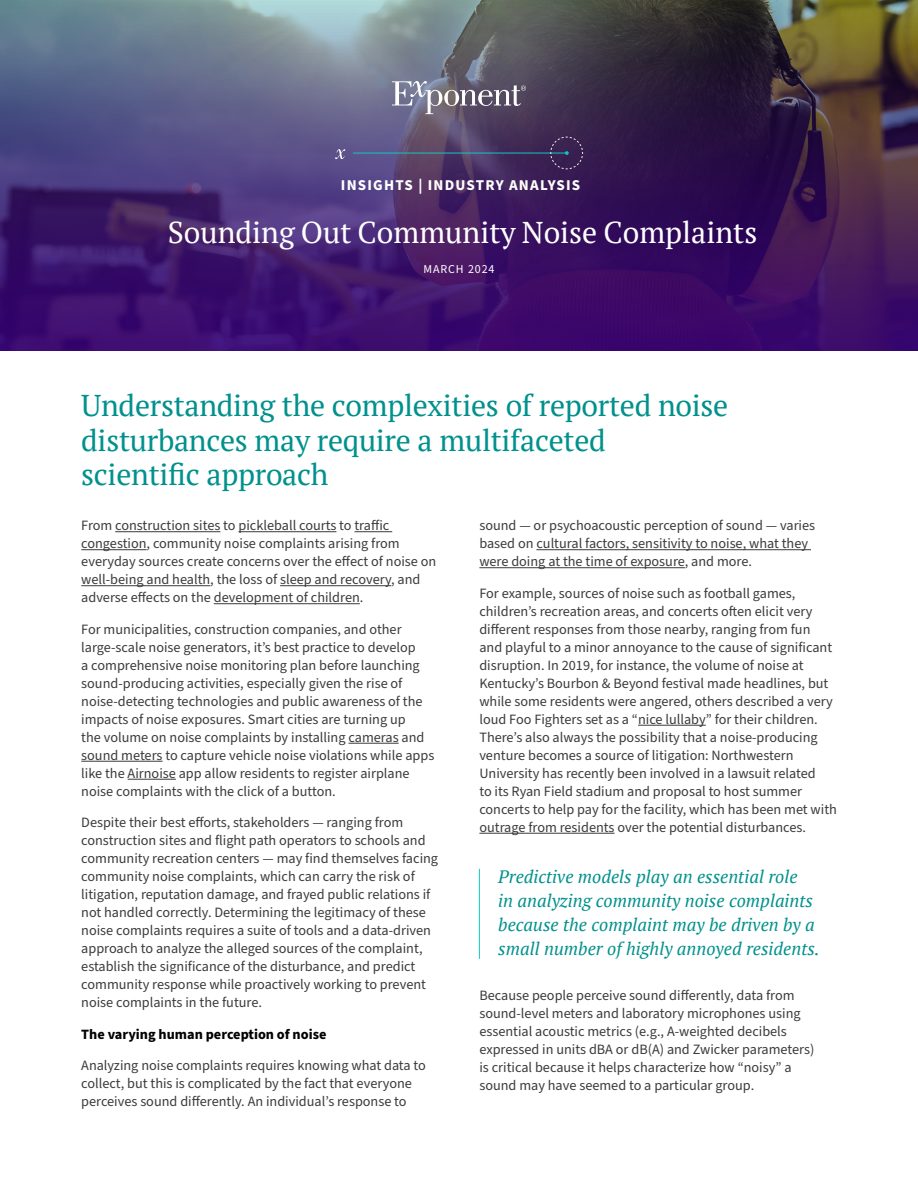
<style>
.page{position:relative;width:918px;height:1188px;background:#fff}
.page>*{position:absolute;margin:0;border:0;box-sizing:border-box;transform-origin:0 0}
.t1{font:30px/34.5px "PT Serif";letter-spacing:-.01em;color:#00918d}
.t2{font:30px "PT Serif";color:#fff}
.t3{font:italic 18px/24px "PT Serif";color:#00918d}
.t4{font:700 15px "Source Sans Pro";letter-spacing:.08em;color:#fff}
.t5{font:14.25px/18px "Source Sans Pro";color:#3b3b3b}
.t6{font:700 14.25px "Source Sans Pro";color:#000}
.t7{font:12px "Source Sans Pro";letter-spacing:.075em;color:#fff}
</style>
<div class="page">
<img style="left:0;top:0;width:918px;height:351px">
<svg style="left:335px;top:149px;width:10px;height:10px"></svg>
<hr style="left:353px;top:153px;width:214px;height:1px;background:#0fc7c2">
<svg style="left:550px;top:137px;width:33px;height:32px"></svg>
<svg style="left:392px;top:81px;width:134px;height:33px;background:#817c8e"></svg>
<hr style="left:115px;top:531px;width:105px;height:1px;background:#3b3b3b">
<hr style="left:238px;top:531px;width:98px;height:1px;background:#3b3b3b">
<hr style="left:354px;top:531px;width:38px;height:1px;background:#3b3b3b">
<hr style="left:81px;top:549px;width:66px;height:1px;background:#3b3b3b">
<hr style="left:81px;top:585px;width:129px;height:1px;background:#3b3b3b">
<hr style="left:280px;top:585px;width:111px;height:1px;background:#3b3b3b">
<hr style="left:214px;top:603px;width:146px;height:1px;background:#3b3b3b">
<hr style="left:348px;top:743px;width:51px;height:1px;background:#3b3b3b">
<hr style="left:81px;top:761px;width:82px;height:1px;background:#3b3b3b">
<hr style="left:128px;top:779px;width:48px;height:1px;background:#3b3b3b">
<hr style="left:536px;top:549px;width:275px;height:1px;background:#3b3b3b">
<hr style="left:479px;top:567px;width:206px;height:1px;background:#3b3b3b">
<hr style="left:638px;top:725px;width:68px;height:1px;background:#3b3b3b">
<hr style="left:479px;top:833px;width:136px;height:1px;background:#3b3b3b">
<hr style="left:479px;top:869px;width:1px;height:90px;background:#0fc7c2">
<p class="t4" style="left:341px;top:175px;width:241px">INSIGHTS | INDUSTRY ANALYSIS</p>
<h1 class="t2" style="left:168px;top:213px;width:591px">Sounding Out Community Noise Complaints</h1>
<p class="t7" style="left:423px;top:261px;width:73px">MARCH 2024</p>
<h1 class="t1" style="left:81px;top:388px;width:649px">Understanding the complexities of reported noise disturbances may require a multifaceted scientific approach</h1>
<p class="t5" style="left:81px;top:517px;width:357px">From construction sites to pickleball courts to traffic congestion, community noise complaints arising from everyday sources create concerns over the effect of noise on well-being and health, the loss of sleep and recovery, and adverse effects on the development of children.</p>
<p class="t5" style="left:81px;top:620px;width:355px">For municipalities, construction companies, and other large-scale noise generators, it’s best practice to develop<br>a comprehensive noise monitoring plan before launching sound-producing activities, especially given the rise of noise-detecting technologies and public awareness of the impacts of noise exposures. Smart cities are turning up<br>the volume on noise complaints by installing cameras and sound meters to capture vehicle noise violations while apps like the Airnoise app allow residents to register airplane noise complaints with the click of a button.</p>
<p class="t5" style="left:81px;top:814px;width:358px">Despite their best efforts, stakeholders — ranging from construction sites and flight path operators to schools and community recreation centers — may find themselves facing community noise complaints, which can carry the risk of litigation, reputation damage, and frayed public relations if not handled correctly. Determining the legitimacy of these noise complaints requires a suite of tools and a data-driven approach to analyze the alleged sources of the complaint, establish the significance of the disturbance, and predict community response while proactively working to prevent noise complaints in the future.</p>
<p class="t6" style="left:81px;top:1024px;width:247px">The varying human perception of noise</p>
<p class="t5" style="left:81px;top:1057px;width:346px">Analyzing noise complaints requires knowing what data to collect, but this is complicated by the fact that everyone perceives sound differently. An individual’s response to</p>
<p class="t5" style="left:479px;top:517px;width:337px">sound — or psychoacoustic perception of sound — varies based on cultural factors, sensitivity to noise, what they were doing at the time of exposure, and more.</p>
<p class="t5" style="left:479px;top:584px;width:359px">For example, sources of noise such as football games, children’s recreation areas, and concerts often elicit very different responses from those nearby, ranging from fun<br>and playful to a minor annoyance to the cause of significant disruption. In 2019, for instance, the volume of noise at Kentucky’s Bourbon &amp; Beyond festival made headlines, but while some residents were angered, others described a very loud Foo Fighters set as a “nice lullaby” for their children.<br>There’s also always the possibility that a noise-producing venture becomes a source of litigation: Northwestern University has recently been involved in a lawsuit related<br>to its Ryan Field stadium and proposal to host summer concerts to help pay for the facility, which has been met with outrage from residents over the potential disturbances.</p>
<p class="t3" style="left:498px;top:864px;width:323px">Predictive models play an essential role<br>in analyzing community noise complaints because the complaint may be driven by a small number of highly annoyed residents.</p>
<p class="t5" style="left:479px;top:986px;width:337px">Because people perceive sound differently, data from sound-level meters and laboratory microphones using essential acoustic metrics (e.g., A-weighted decibels expressed in units dBA or dB(A) and Zwicker parameters) is critical because it helps characterize how “noisy” a sound may have seemed to a particular group.</p>
</div>
